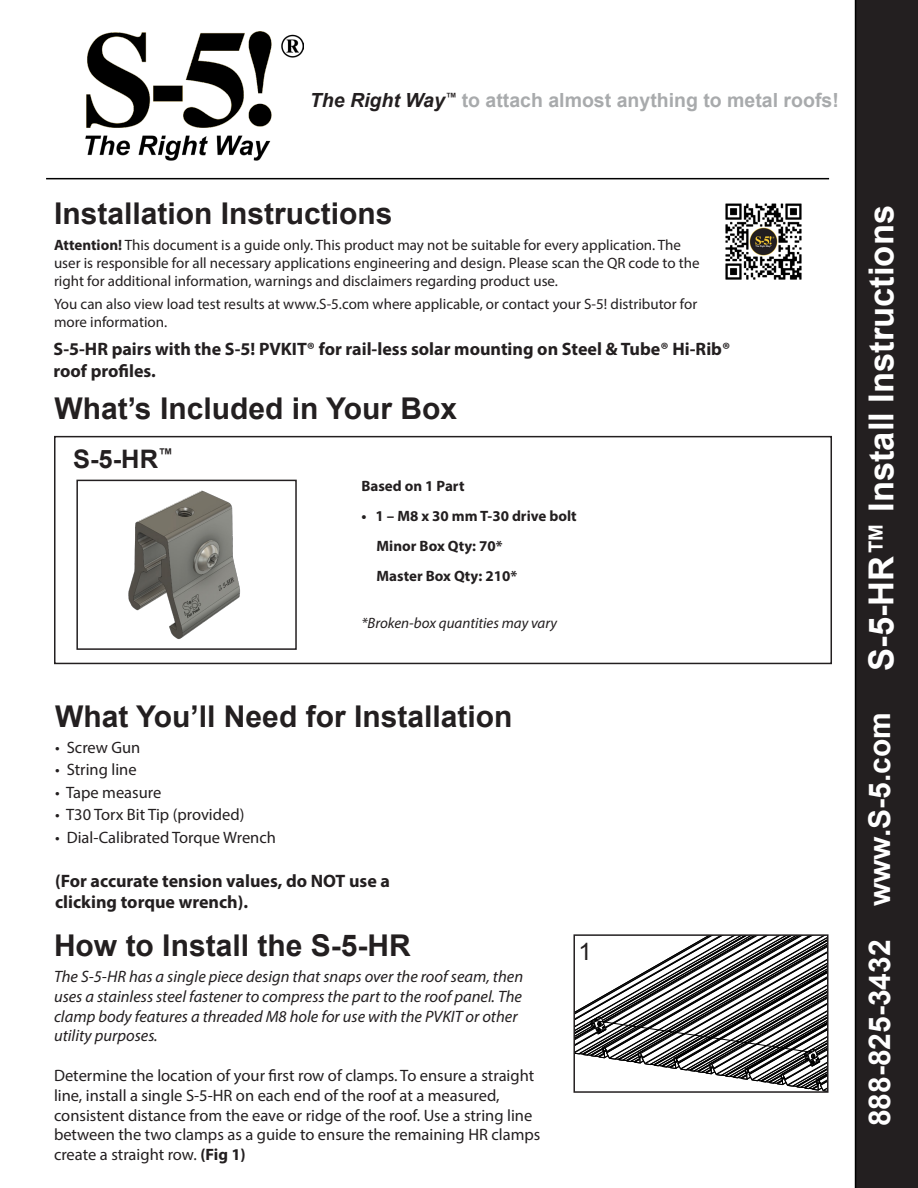
<style>
.page{position:relative;width:918px;height:1188px;background:#fff}
.page>*{position:absolute;margin:0;border:0;box-sizing:border-box;transform-origin:0 0}
.t1{font:700 34.5px "Arial";color:#fff}
.t2{font:700 30px "Arial";color:#231f20}
.t3{font:700 30px "Arial";color:#fff}
.t4{font:700 25.5px "Arial";color:#231f20}
.t5{font:24px "Arial";color:#231f20}
.t6{font:700 19.5px "Arial";color:#a8aaac}
.t7{font:700 18px "Myriad Pro";color:#231f20}
.t8{font:16.5px "Myriad Pro";color:#231f20}
.t9{font:italic 16.5px/19.8px "Myriad Pro";color:#231f20}
.t10{font:15px/18px "Myriad Pro";color:#231f20}
.t11{font:700 15px "Myriad Pro";color:#231f20}
.t12{font:italic 15px "Myriad Pro";color:#231f20}
.s1{font-style:italic;color:#231f20}
.s2{font-weight:700}
</style>
<div class="page">
<svg style="left:855px;top:0;width:63px;height:1188px;background:#1e1a1b"></svg>
<hr style="left:46px;top:178px;width:783px;height:1px;background:#000">
<img style="left:85px;top:32px;width:218px;height:129px">
<img style="left:725px;top:203px;width:77px;height:77px">
<div style="left:54px;top:436px;width:778px;height:228px;border:2px solid #231f20"></div>
<img style="left:128px;top:490px;width:112px;height:149px">
<div style="left:76px;top:480px;width:221px;height:170px;border:2px solid #231f20"></div>
<div style="left:573px;top:934px;width:256px;height:159px;border:2px solid #231f20"></div>
<svg style="left:574px;top:935px;width:254px;height:157px"></svg>
<p class="t6" style="left:310px;top:88px;width:530px"><span class="s1">The Right Way</span><sup>™</sup> to attach almost anything to metal roofs!</p>
<p class="t2" style="left:54px;top:193px;width:340px">Installation Instructions</p>
<p class="t10" style="left:54px;top:235px;width:647px"><span class="s2">Attention!</span> This document is a guide only. This product may not be suitable for every application. The user is responsible for all necessary applications engineering and design. Please scan the QR code to the right for additional information, warnings and disclaimers regarding product use.</p>
<p class="t10" style="left:54px;top:295px;width:645px">You can also view load test results at www.S-5.com where applicable, or contact your S-5! distributor for more information.</p>
<p class="t7" style="left:53px;top:338px;width:678px">S-5-HR pairs with the S-5! PVKIT® for rail-less solar mounting on Steel &amp; Tube® Hi-Rib®</p>
<p class="t7" style="left:53px;top:359px;width:104px">roof profiles.</p>
<p class="t2" style="left:54px;top:389px;width:404px">What’s Included in Your Box</p>
<p class="t4" style="left:73px;top:442px;width:101px">S-5-HR<sup>™</sup></p>
<p class="t11" style="left:361px;top:476px;width:105px">Based on 1 Part</p>
<p class="t11" style="left:361px;top:506px;width:217px">• 1 – M8 x 30 mm T-30 drive bolt</p>
<p class="t11" style="left:377px;top:536px;width:128px">Minor Box Qty: 70*</p>
<p class="t11" style="left:377px;top:566px;width:142px">Master Box Qty: 210*</p>
<p class="t12" style="left:361px;top:613px;width:197px">*Broken-box quantities may vary</p>
<p class="t2" style="left:55px;top:696px;width:459px">What You’ll Need for Installation</p>
<p class="t8" style="left:55px;top:737px;width:87px">• Screw Gun</p>
<p class="t8" style="left:55px;top:759px;width:83px">• String line</p>
<p class="t8" style="left:55px;top:782px;width:108px">• Tape measure</p>
<p class="t8" style="left:55px;top:804px;width:191px">• T30 Torx Bit Tip (provided)</p>
<p class="t8" style="left:55px;top:827px;width:222px">• Dial-Calibrated Torque Wrench</p>
<p class="t7" style="left:55px;top:869px;width:336px">(For accurate tension values, do NOT use a</p>
<p class="t7" style="left:55px;top:890px;width:195px">clicking torque wrench).</p>
<p class="t2" style="left:54px;top:926px;width:358px">How to Install the S-5-HR</p>
<p class="t9" style="left:54px;top:966px;width:471px">The S-5-HR has a single piece design that snaps over the roof seam, then</p>
<p class="t9" style="left:54px;top:986px;width:470px">uses a stainless steel fastener to compress the part to the roof panel. The clamp body features a threaded M8 hole for use with the PVKIT or other</p>
<p class="t9" style="left:54px;top:1026px;width:105px">utility purposes.</p>
<p class="t8" style="left:54px;top:1065px;width:482px">Determine the location of your first row of clamps. To ensure a straight</p>
<p class="t8" style="left:54px;top:1085px;width:447px">line, install a single S-5-HR on each end of the roof at a measured,</p>
<p class="t8" style="left:54px;top:1105px;width:480px">consistent distance from the eave or ridge of the roof. Use a string line</p>
<p class="t8" style="left:54px;top:1125px;width:488px">between the two clamps as a guide to ensure the remaining HR clamps</p>
<p class="t8" style="left:54px;top:1144px;width:193px">create a straight row. <span class="s2">(Fig 1)</span></p>
<p class="t5" style="left:578px;top:936px;width:15px">1</p>
<p class="t1" style="left:859px;top:671px;width:467px;rotate:-90deg">S-5-HR™ Install Instructions</p>
<p class="t3" style="left:860px;top:1126px;width:416px;rotate:-90deg">888-825-3432 www.S-5.com</p>
</div>
